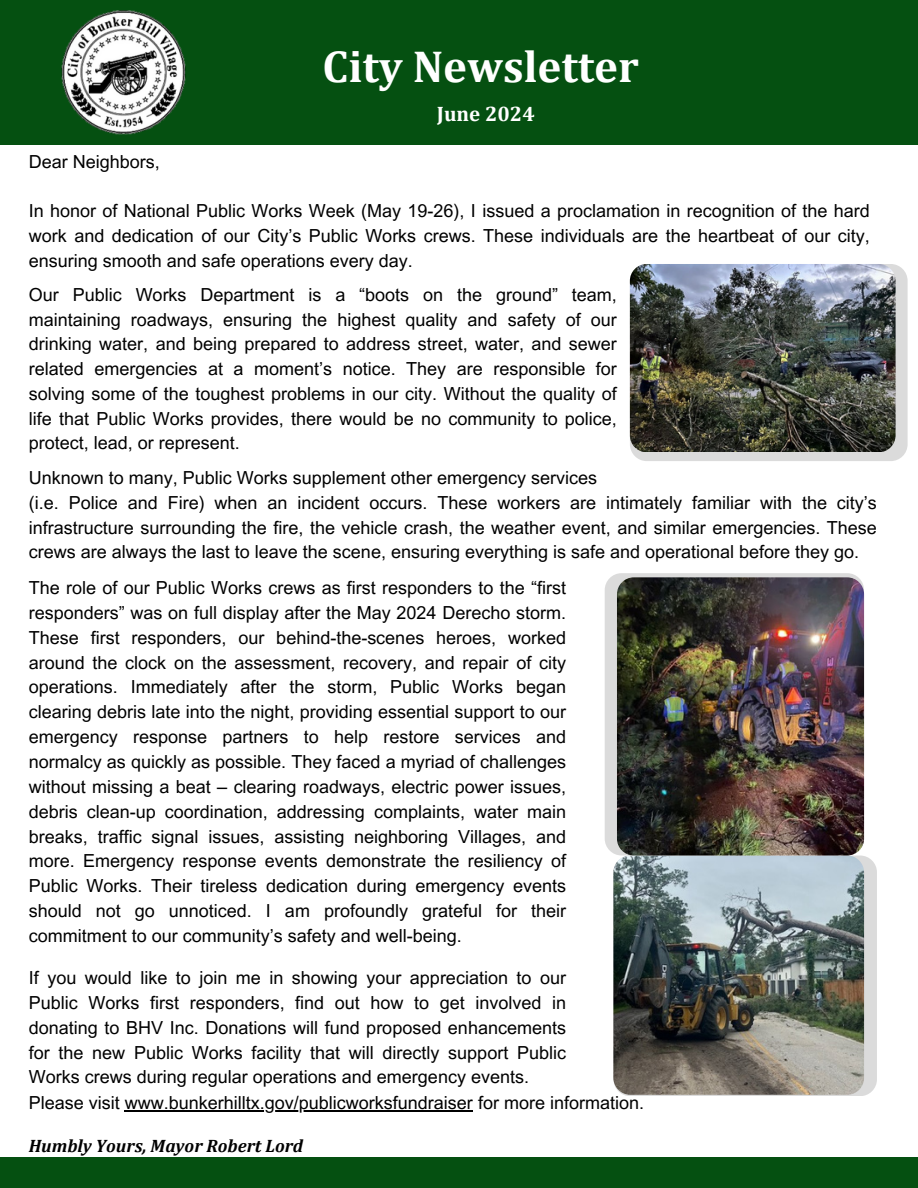
<style>
.page{position:relative;width:918px;height:1188px;background:#fff}
.page>*{position:absolute;margin:0;border:0;box-sizing:border-box;transform-origin:0 0}
.t1{font:700 45px "Cambria";color:#fff}
.t2{font:700 21px "Cambria";color:#fff}
.t3{font:18px/24.9px "Arial MT Pro";color:#000;text-align:justify}
.t4{font:italic 700 18px "Cambria";color:#000}
</style>
<div class="page">
<div style="left:0;top:0;width:918px;height:145px;background:#055011"></div>
<img style="left:61px;top:10px;width:125px;height:125px">
<div style="left:0;top:1157px;width:918px;height:31px;background:#055011"></div>
<div style="left:630px;top:264px;width:278px;height:197px;background:#dbdbdb;border-radius:17px"></div>
<div style="left:613px;top:855px;width:264px;height:241px;background:#dbdbdb;border-radius:17px"></div>
<img style="left:613px;top:855px;width:251px;height:240px;border-radius:17px">
<img style="left:630px;top:264px;width:265px;height:188px;border-radius:17px">
<div style="left:605px;top:573px;width:259px;height:282px;background:#dbdbdb;border-radius:17px"></div>
<img style="left:617px;top:577px;width:247px;height:278px;border-radius:17px">
<hr style="left:125px;top:1110px;width:348px;height:1px;background:#000">
<p class="t1" style="left:323px;top:39px;width:318px">City Newsletter</p>
<p class="t2" style="left:437px;top:101px;width:99px">June 2024</p>
<p class="t3" style="left:29px;top:151px;width:132px">Dear Neighbors,</p>
<p class="t3" style="left:29px;top:201px;width:842px">In honor of National Public Works Week (May 19-26), I issued a proclamation in recognition of the hard work and dedication of our City’s Public Works crews. These individuals are the heartbeat of our city, ensuring smooth and safe operations every day.</p>
<p class="t3" style="left:29px;top:284px;width:590px">Our Public Works Department is a “boots on the ground” team, maintaining roadways, ensuring the highest quality and safety of our drinking water, and being prepared to address street, water, and sewer related emergencies at a moment’s notice. They are responsible for solving some of the toughest problems in our city. Without the quality of life that Public Works provides, there would be no community to police, protect, lead, or represent.</p>
<p class="t3" style="left:29px;top:468px;width:570px">Unknown to many, Public Works supplement other emergency services</p>
<p class="t3" style="left:29px;top:492px;width:850px">(i.e. Police and Fire) when an incident occurs. These workers are intimately familiar with the city’s infrastructure surrounding the fire, the vehicle crash, the weather event, and similar emergencies. These crews are always the last to leave the scene, ensuring everything is safe and operational before they go.</p>
<p class="t3" style="left:29px;top:578px;width:539px">The role of our Public Works crews as first responders to the “first responders” was on full display after the May 2024 Derecho storm.<br>These first responders, our behind-the-scenes heroes, worked around the clock on the assessment, recovery, and repair of city operations. Immediately after the storm, Public Works began clearing debris late into the night, providing essential support to our emergency response partners to help restore services and normalcy as quickly as possible. They faced a myriad of challenges without missing a beat – clearing roadways, electric power issues, debris clean-up coordination, addressing complaints, water main breaks, traffic signal issues, assisting neighboring Villages, and more. Emergency response events demonstrate the resiliency of Public Works. Their tireless dedication during emergency events should not go unnoticed. I am profoundly grateful for their commitment to our community’s safety and well-being.</p>
<p class="t3" style="left:29px;top:968px;width:539px">If you would like to join me in showing your appreciation to our Public Works first responders, find out how to get involved in donating to BHV Inc. Donations will fund proposed enhancements for the new Public Works facility that will directly support Public Works crews during regular operations and emergency events.</p>
<p class="t3" style="left:29px;top:1092px;width:617px">Please visit www.bunkerhilltx.gov/publicworksfundraiser for more information.</p>
<p class="t4" style="left:29px;top:1135px;width:276px">Humbly Yours, Mayor Robert Lord</p>
</div>
